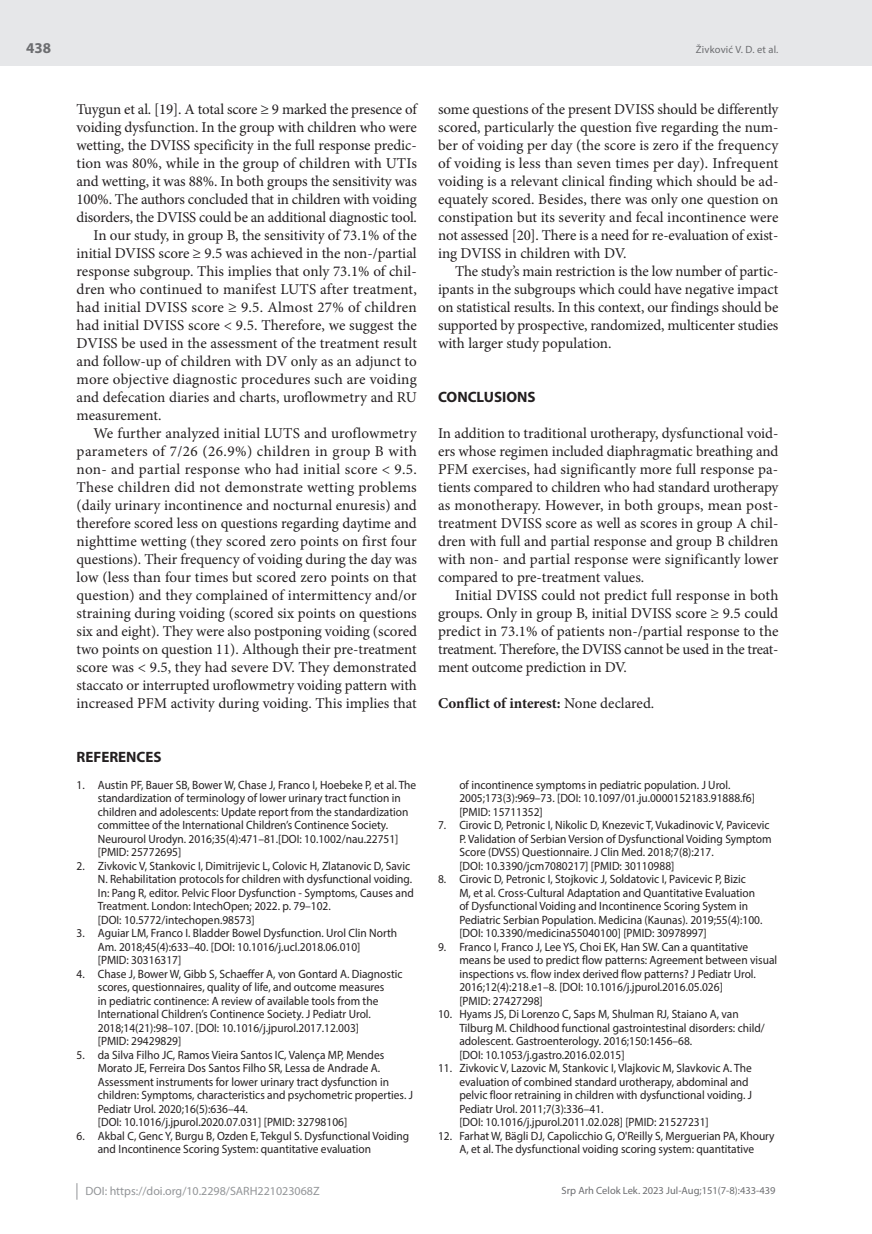
<style>
.page{position:relative;width:872px;height:1234px;background:#fff}
.page>*{position:absolute;margin:0;border:0;box-sizing:border-box;transform-origin:0 0}
.t1{font:15px/18px "Minion Pro";color:#231f20;text-align:justify}
.t2{font:15px "Minion Pro";letter-spacing:.02em;color:#231f20}
.t3{font:15px "Minion Pro";letter-spacing:.03em;color:#231f20}
.t4{font:700 15px "Minion Pro";color:#231f20}
.t5{font:700 15px "Myriad Pro";color:#231f20}
.t6{font:700 15px "Myriad Pro";color:#6c6d70}
.t7{font:12px/13.5px "Myriad Pro";color:#231f20;scale:.95 1}
.t8{font:12px "Myriad Pro";color:#939598}
.t9{font:10.5px "Myriad Pro";color:#6c6d70}
.s1{font-weight:400}
</style>
<div class="page">
<div style="left:0;top:0;width:872px;height:66px;background:#e6e7e9"></div>
<svg style="left:77px;top:1183px;width:1px;height:16px"></svg>
<p class="t6" style="left:26px;top:38px;width:26px">438</p>
<p class="t1" style="left:77px;top:100px;width:342px">Tuygun et al. [19]. A total score ≥ 9 marked the presence of</p>
<p class="t1" style="left:77px;top:118px;width:342px">voiding dysfunction. In the group with children who were</p>
<p class="t1" style="left:77px;top:136px;width:342px">wetting, the DVISS specificity in the full response predic-</p>
<p class="t1" style="left:77px;top:154px;width:342px">tion was 80%, while in the group of children with UTIs</p>
<p class="t1" style="left:77px;top:172px;width:342px">and wetting, it was 88%. In both groups the sensitivity was</p>
<p class="t1" style="left:77px;top:190px;width:342px">100%. The authors concluded that in children with voiding</p>
<p class="t1" style="left:77px;top:208px;width:342px">disorders, the DVISS could be an additional diagnostic tool.</p>
<p class="t1" style="left:94px;top:226px;width:325px">In our study, in group B, the sensitivity of 73.1% of the</p>
<p class="t1" style="left:77px;top:244px;width:342px">initial DVISS score ≥ 9.5 was achieved in the non-/partial</p>
<p class="t1" style="left:77px;top:262px;width:342px">response subgroup. This implies that only 73.1% of chil-</p>
<p class="t1" style="left:77px;top:280px;width:342px">dren who continued to manifest LUTS after treatment,</p>
<p class="t1" style="left:77px;top:298px;width:342px">had initial DVISS score ≥ 9.5. Almost 27% of children</p>
<p class="t1" style="left:77px;top:316px;width:342px">had initial DVISS score &lt; 9.5. Therefore, we suggest the</p>
<p class="t1" style="left:77px;top:334px;width:342px">DVISS be used in the assessment of the treatment result</p>
<p class="t1" style="left:77px;top:352px;width:342px">and follow-up of children with DV only as an adjunct to</p>
<p class="t1" style="left:77px;top:370px;width:342px">more objective diagnostic procedures such are voiding</p>
<p class="t1" style="left:77px;top:388px;width:342px">and defecation diaries and charts, uroflowmetry and RU</p>
<p class="t1" style="left:77px;top:406px;width:86px">measurement.</p>
<p class="t1" style="left:94px;top:424px;width:325px">We further analyzed initial LUTS and uroflowmetry</p>
<p class="t3" style="left:77px;top:441px;width:342px">parameters of 7/26 (26.9%) children in group B with</p>
<p class="t2" style="left:77px;top:459px;width:342px">non- and partial response who had initial score &lt; 9.5.</p>
<p class="t1" style="left:77px;top:478px;width:342px">These children did not demonstrate wetting problems</p>
<p class="t1" style="left:77px;top:496px;width:342px">(daily urinary incontinence and nocturnal enuresis) and</p>
<p class="t1" style="left:77px;top:514px;width:342px">therefore scored less on questions regarding daytime and</p>
<p class="t1" style="left:77px;top:532px;width:342px">nighttime wetting (they scored zero points on first four</p>
<p class="t1" style="left:77px;top:550px;width:342px">questions). Their frequency of voiding during the day was</p>
<p class="t1" style="left:77px;top:568px;width:342px">low (less than four times but scored zero points on that</p>
<p class="t1" style="left:77px;top:586px;width:342px">question) and they complained of intermittency and/or</p>
<p class="t1" style="left:77px;top:604px;width:342px">straining during voiding (scored six points on questions</p>
<p class="t1" style="left:77px;top:622px;width:342px">six and eight). They were also postponing voiding (scored</p>
<p class="t1" style="left:77px;top:640px;width:342px">two points on question 11). Although their pre-treatment</p>
<p class="t1" style="left:77px;top:658px;width:342px">score was &lt; 9.5, they had severe DV. They demonstrated</p>
<p class="t1" style="left:77px;top:676px;width:342px">staccato or interrupted uroflowmetry voiding pattern with</p>
<p class="t1" style="left:77px;top:694px;width:342px">increased PFM activity during voiding. This implies that</p>
<p class="t5" style="left:77px;top:747px;width:87px">REFERENCES</p>
<p class="t7" style="left:98px;top:777px;width:337px;text-indent:-21px">1. Austin PF, Bauer SB, Bower W, Chase J, Franco I, Hoebeke P, et al. The standardization of terminology of lower urinary tract function in children and adolescents: Update report from the standardization committee of the International Children’s Continence Society.<br>Neurourol Urodyn. 2016;35(4):471–81.[DOI: 10.1002/nau.22751] [PMID: 25772695]</p>
<p class="t7" style="left:98px;top:858px;width:334px;text-indent:-21px">2. Zivkovic V, Stankovic I, Dimitrijevic L, Colovic H, Zlatanovic D, Savic N. Rehabilitation protocols for children with dysfunctional voiding.<br>In: Pang R, editor. Pelvic Floor Dysfunction - Symptoms, Causes and Treatment. London: IntechOpen; 2022. p. 79–102.<br>[DOI: 10.5772/intechopen.98573]</p>
<p class="t7" style="left:98px;top:925px;width:316px;text-indent:-21px">3. Aguiar LM, Franco I. Bladder Bowel Dysfunction. Urol Clin North<br>Am. 2018;45(4):633–40. [DOI: 10.1016/j.ucl.2018.06.010]<br>[PMID: 30316317]</p>
<p class="t7" style="left:98px;top:966px;width:322px;text-indent:-21px">4. Chase J, Bower W, Gibb S, Schaeffer A, von Gontard A. Diagnostic scores, questionnaires, quality of life, and outcome measures<br>in pediatric continence: A review of available tools from the International Children’s Continence Society. J Pediatr Urol.<br>2018;14(21):98–107. [DOI: 10.1016/j.jpurol.2017.12.003]<br>[PMID: 29429829]</p>
<p class="t7" style="left:98px;top:1047px;width:333px;text-indent:-21px">5. da Silva Filho JC, Ramos Vieira Santos IC, Valença MP, Mendes Morato JE, Ferreira Dos Santos Filho SR, Lessa de Andrade A.<br>Assessment instruments for lower urinary tract dysfunction in children: Symptoms, characteristics and psychometric properties. J Pediatr Urol. 2020;16(5):636–44.<br>[DOI: 10.1016/j.jpurol.2020.07.031] [PMID: 32798106]</p>
<p class="t7" style="left:98px;top:1128px;width:329px;text-indent:-21px">6. Akbal C, Genc Y, Burgu B, Ozden E, Tekgul S. Dysfunctional Voiding and Incontinence Scoring System: quantitative evaluation</p>
<p class="t8" style="left:86px;top:1183px;width:236px">DOI: https://doi.org/10.2298/SARH221023068Z</p>
<p class="t9" style="left:696px;top:43px;width:84px">Živković V. D. et al.</p>
<p class="t1" style="left:438px;top:100px;width:342px">some questions of the present DVISS should be differently scored, particularly the question five regarding the num&shy;ber of voiding per day (the score is zero if the frequency of voiding is less than seven times per day). Infrequent voiding is a relevant clinical finding which should be ad&shy;equately scored. Besides, there was only one question on constipation but its severity and fecal incontinence were not assessed [20]. There is a need for re-evaluation of exist&shy;ing DVISS in children with DV.</p>
<p class="t1" style="left:438px;top:262px;width:342px;text-indent:17px">The study’s main restriction is the low number of partic&shy;ipants in the subgroups which could have negative impact on statistical results. In this context, our findings should be supported by prospective, randomized, multicenter studies with larger study population.</p>
<p class="t5" style="left:438px;top:387px;width:99px">CONCLUSIONS</p>
<p class="t1" style="left:438px;top:424px;width:342px">In addition to traditional urotherapy, dysfunctional void&shy;ers whose regimen included diaphragmatic breathing and PFM exercises, had significantly more full response pa&shy;tients compared to children who had standard urotherapy as monotherapy. However, in both groups, mean post&shy;treatment DVISS score as well as scores in group A chil&shy;dren with full and partial response and group B children with non- and partial response were significantly lower compared to pre-treatment values.</p>
<p class="t1" style="left:438px;top:586px;width:342px;text-indent:17px">Initial DVISS could not predict full response in both groups. Only in group B, initial DVISS score ≥ 9.5 could predict in 73.1% of patients non-/partial response to the treatment. Therefore, the DVISS cannot be used in the treat&shy;ment outcome prediction in DV.</p>
<p class="t4" style="left:438px;top:692px;width:218px">Conflict of interest: <span class="s1">None declared.</span></p>
<p class="t7" style="left:459px;top:777px;width:313px">of incontinence symptoms in pediatric population. J Urol.<br>2005;173(3):969–73. [DOI: 10.1097/01.ju.0000152183.91888.f6] [PMID: 15711352]</p>
<p class="t7" style="left:459px;top:817px;width:330px;text-indent:-21px">7. Cirovic D, Petronic I, Nikolic D, Knezevic T, Vukadinovic V, Pavicevic P. Validation of Serbian Version of Dysfunctional Voiding Symptom Score (DVSS) Questionnaire. J Clin Med. 2018;7(8):217.<br>[DOI: 10.3390/jcm7080217] [PMID: 30110988]</p>
<p class="t7" style="left:459px;top:871px;width:320px;text-indent:-21px">8. Cirovic D, Petronic I, Stojkovic J, Soldatovic I, Pavicevic P, Bizic<br>M, et al. Cross-Cultural Adaptation and Quantitative Evaluation of Dysfunctional Voiding and Incontinence Scoring System in Pediatric Serbian Population. Medicina (Kaunas). 2019;55(4):100. [DOI: 10.3390/medicina55040100] [PMID: 30978997]</p>
<p class="t7" style="left:459px;top:939px;width:336px;text-indent:-21px">9. Franco I, Franco J, Lee YS, Choi EK, Han SW. Can a quantitative means be used to predict flow patterns: Agreement between visual inspections vs. flow index derived flow patterns? J Pediatr Urol.<br>2016;12(4):218.e1–8. [DOI: 10.1016/j.jpurol.2016.05.026]<br>[PMID: 27427298]</p>
<p class="t7" style="left:459px;top:1006px;width:323px;text-indent:-21px">10. Hyams JS, Di Lorenzo C, Saps M, Shulman RJ, Staiano A, van Tilburg M. Childhood functional gastrointestinal disorders: child/ adolescent. Gastroenterology. 2016;150:1456–68.<br>[DOI: 10.1053/j.gastro.2016.02.015]</p>
<p class="t7" style="left:459px;top:1060px;width:309px;text-indent:-21px">11. Zivkovic V, Lazovic M, Stankovic I, Vlajkovic M, Slavkovic A. The evaluation of combined standard urotherapy, abdominal and pelvic floor retraining in children with dysfunctional voiding. J Pediatr Urol. 2011;7(3):336–41.<br>[DOI: 10.1016/j.jpurol.2011.02.028] [PMID: 21527231]</p>
<p class="t7" style="left:438px;top:1128px;width:356px;text-align:center">12. Farhat W, Bägli DJ, Capolicchio G, O'Reilly S, Merguerian PA, Khoury<br>A, et al. The dysfunctional voiding scoring system: quantitative</p>
<p class="t9" style="left:561px;top:1184px;width:216px">Srp Arh Celok Lek. 2023 Jul-Aug;151(7-8):433-439</p>
</div>
